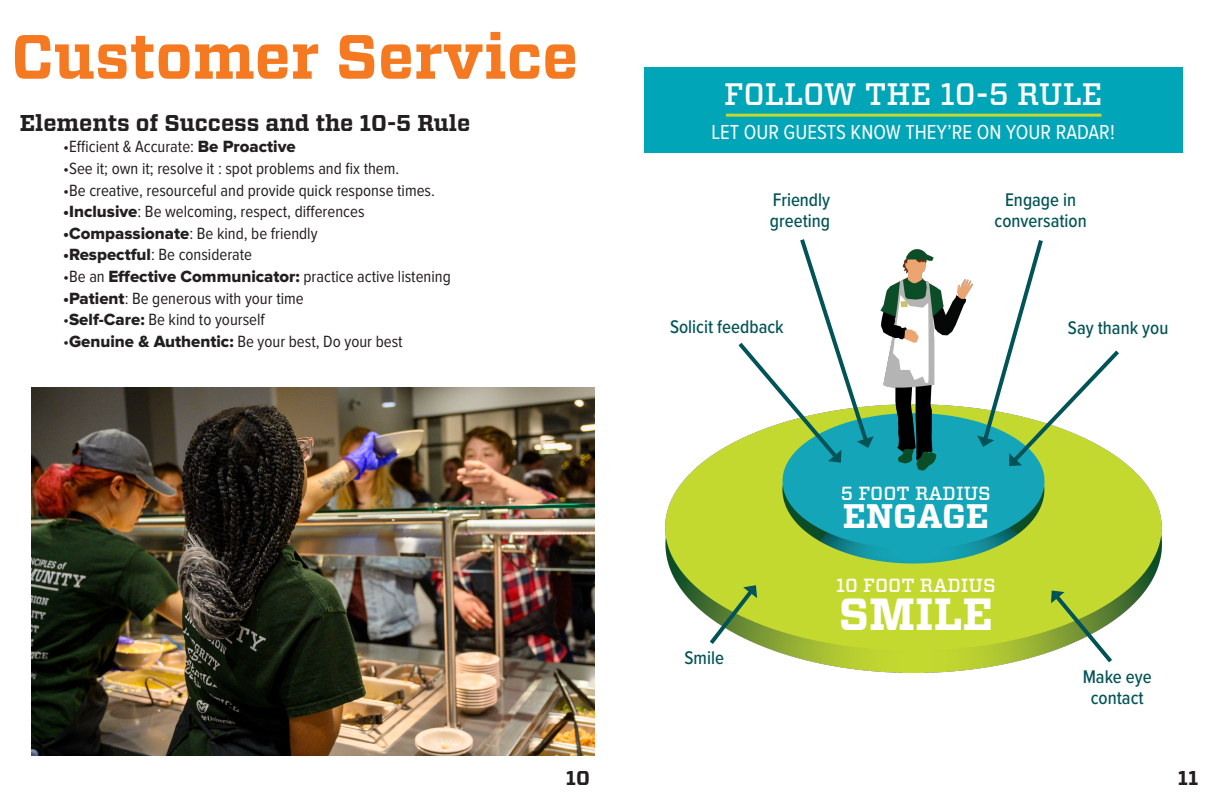
<style>
.page{position:relative;width:1224px;height:792px;background:#fff}
.page>*{position:absolute;margin:0;border:0;box-sizing:border-box;transform-origin:0 0}
.title_light_color{font:700 62.4px "Vitesse";color:#f47920}
.table_of_contents_bold{font:700 45px "Vitesse";color:#fff}
.table_of_contents_bold-2{font:700 34px "Vitesse";color:#fff}
.table_of_contents_bold-3{font:500 31px "Vitesse";color:#fff}
.table_of_contents_bold-4{font:700 22.8px "Vitesse";color:#231f20}
.table_of_contents_bold-5{font:21px "Proxima Nova Cond";color:#fff}
.t1{font:700 20px "Vitesse";color:#231f20}
.table_of_contents_bold-6{font:500 19px/21px "Proxima Nova Cond";color:#005356;text-align:center}
.table_of_contents_bold-7{font:500 19px "Vitesse";color:#fff}
.table_contents_soft{font:16.8px "Proxima Nova Cond";color:#231f20}
.s1{font-family:"Proxima Nova Extrabld"}
</style>
<div class="page">
<img style="left:666px;top:249px;width:496px;height:424px">
<img style="left:31px;top:388px;width:563px;height:368px">
<div style="left:644px;top:67px;width:539px;height:85px;background:#00a5b8"></div>
<svg style="left:706px;top:584px;width:52px;height:64px"></svg>
<svg style="left:1050px;top:589px;width:66px;height:78px"></svg>
<svg style="left:977px;top:240px;width:146px;height:227px"></svg>
<svg style="left:734px;top:239px;width:140px;height:225px"></svg>
<hr style="left:726px;top:114px;width:375px;height:3px;background:#c4d82e">
<p class="title_light_color" style="left:11px;top:15px;width:569px">Customer Service</p>
<p class="table_of_contents_bold-4" style="left:20px;top:107px;width:452px">Elements of Success and the 10-5 Rule</p>
<p class="table_contents_soft" style="left:63px;top:137px;width:234px">•Efficient &amp; Accurate: <span class="s1">Be Proactive</span></p>
<p class="table_contents_soft" style="left:63px;top:159px;width:338px">•See it; own it; resolve it : spot problems and fix them.</p>
<p class="table_contents_soft" style="left:63px;top:181px;width:373px">•Be creative, resourceful and provide quick response times.</p>
<p class="table_contents_soft" style="left:63px;top:202px;width:303px"><span class="s1">•Inclusive</span>: Be welcoming, respect, differences</p>
<p class="table_contents_soft" style="left:63px;top:224px;width:256px"><span class="s1">•Compassionate</span>: Be kind, be friendly</p>
<p class="table_contents_soft" style="left:63px;top:246px;width:191px"><span class="s1">•Respectful</span>: Be considerate</p>
<p class="table_contents_soft" style="left:63px;top:267px;width:389px">•Be an <span class="s1">Effective Communicator:</span> practice active listening</p>
<p class="table_contents_soft" style="left:63px;top:289px;width:242px"><span class="s1">•Patient</span>: Be generous with your time</p>
<p class="table_contents_soft" style="left:63px;top:311px;width:203px">•<span class="s1">Self-Care:</span> Be kind to yourself</p>
<p class="table_contents_soft" style="left:63px;top:332px;width:341px">•<span class="s1">Genuine &amp; Authentic:</span> Be your best, Do your best</p>
<p class="table_of_contents_bold-3" style="left:724px;top:73px;width:380px">FOLLOW THE 10-5 RULE</p>
<p class="table_of_contents_bold-5" style="left:712px;top:120px;width:405px">LET OUR GUESTS KNOW THEY’RE ON YOUR RADAR!</p>
<p class="table_of_contents_bold-6" style="left:770px;top:188px;width:62px;text-align:left">Friendly greeting</p>
<p class="table_of_contents_bold-6" style="left:670px;top:316px;width:115px">Solicit feedback</p>
<p class="table_of_contents_bold-6" style="left:995px;top:189px;width:94px">Engage in conversation</p>
<p class="table_of_contents_bold-6" style="left:1068px;top:317px;width:102px">Say thank you</p>
<p class="table_of_contents_bold-7" style="left:841px;top:481px;width:152px">5 FOOT RADIUS</p>
<p class="table_of_contents_bold-2" style="left:843px;top:494px;width:148px">ENGAGE</p>
<p class="table_of_contents_bold-6" style="left:685px;top:647px;width:41px">Smile</p>
<p class="table_of_contents_bold-7" style="left:836px;top:573px;width:161px">10 FOOT RADIUS</p>
<p class="table_of_contents_bold" style="left:839px;top:584px;width:156px">SMILE</p>
<p class="table_of_contents_bold-6" style="left:1083px;top:665px;width:71px">Make eye contact</p>
<p class="t1" style="left:566px;top:765px;width:26px">10</p>
<p class="t1" style="left:1178px;top:765px;width:22px">11</p>
</div>
